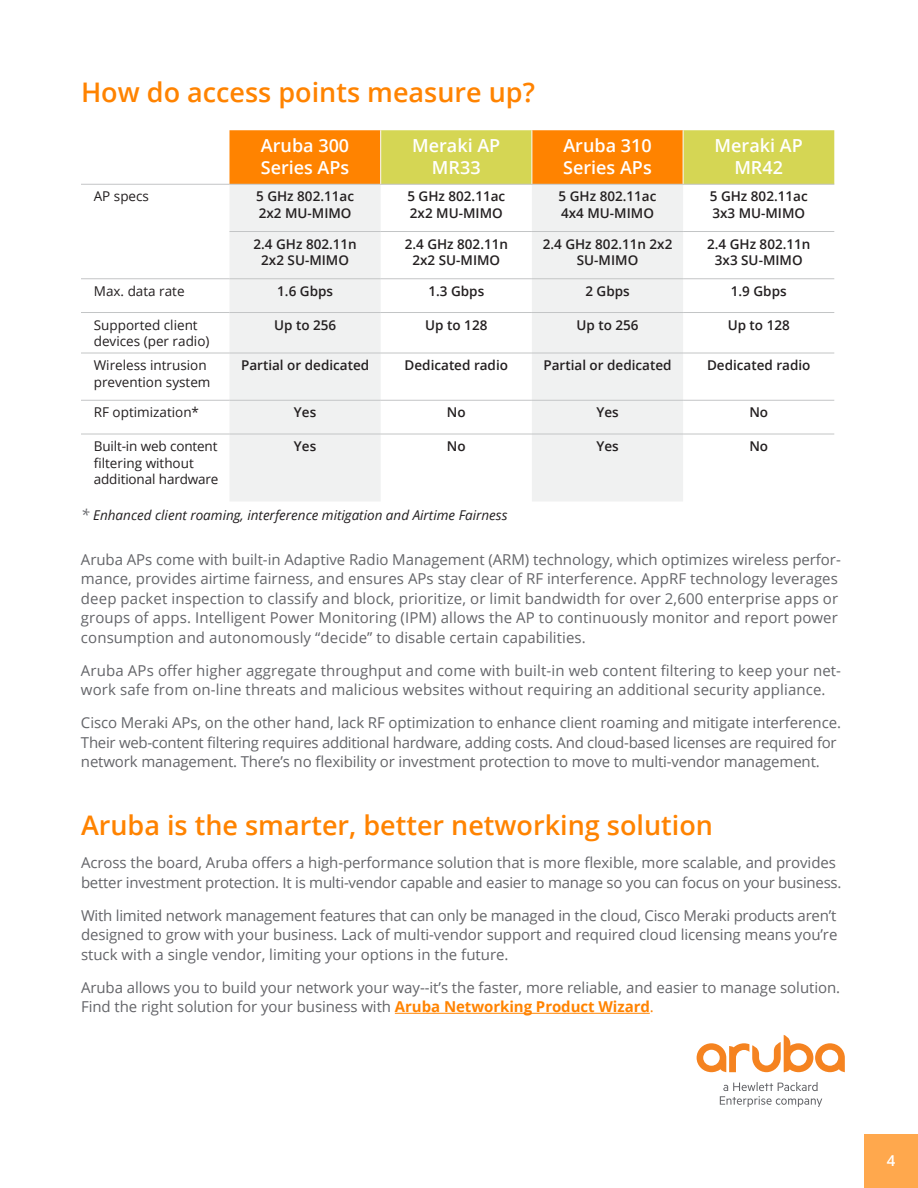
<style>
.page{position:relative;width:918px;height:1188px;background:#fff}
.page>*{position:absolute;margin:0;border:0;box-sizing:border-box;transform-origin:0 0}
.t1{font:600 27px "Open Sans";color:#ff8300}
.t2{font:600 18px/21.6px "Open Sans";color:#fff}
.t3{font:15px/19.5px "Open Sans";letter-spacing:-.005em;color:#646569}
.t4{font:600 15px "Open Sans";color:#fff}
.t5{font:600 13.5px/16.5px "Open Sans";color:#231f20}
.t6{font:13.5px/16.5px "Open Sans";color:#231f20}
.t7{font:italic 13.5px "Open Sans";color:#231f20}
.s1{font-size:15px;color:#646569}
.s2{font-weight:700;color:#ff8300}
.s3{color:#ff8300}
</style>
<div class="page">
<div style="left:864px;top:1134px;width:54px;height:54px;background:#ffa84d"></div>
<svg style="left:230px;top:130px;width:604px;height:54px;background:#e9ad2c"></svg>
<svg style="left:230px;top:185px;width:453px;height:316px;fill:#f0f1f1"></svg>
<hr style="left:81px;top:184px;width:149px;height:1px;background:#c3c5c6">
<hr style="left:230px;top:184px;width:151px;height:1px;background:#c3c5c6">
<hr style="left:381px;top:184px;width:151px;height:1px;background:#c3c5c6">
<hr style="left:532px;top:184px;width:151px;height:1px;background:#c3c5c6">
<hr style="left:683px;top:184px;width:151px;height:1px;background:#c3c5c6">
<hr style="left:230px;top:231px;width:151px;height:1px;background:#c3c5c6">
<hr style="left:381px;top:231px;width:151px;height:1px;background:#c3c5c6">
<hr style="left:532px;top:231px;width:151px;height:1px;background:#c3c5c6">
<hr style="left:683px;top:231px;width:151px;height:1px;background:#c3c5c6">
<hr style="left:81px;top:278px;width:149px;height:1px;background:#c3c5c6">
<hr style="left:230px;top:278px;width:151px;height:1px;background:#c3c5c6">
<hr style="left:381px;top:278px;width:151px;height:1px;background:#c3c5c6">
<hr style="left:532px;top:278px;width:151px;height:1px;background:#c3c5c6">
<hr style="left:683px;top:278px;width:151px;height:1px;background:#c3c5c6">
<hr style="left:81px;top:312px;width:149px;height:1px;background:#c3c5c6">
<hr style="left:230px;top:312px;width:151px;height:1px;background:#c3c5c6">
<hr style="left:381px;top:312px;width:151px;height:1px;background:#c3c5c6">
<hr style="left:532px;top:312px;width:151px;height:1px;background:#c3c5c6">
<hr style="left:683px;top:312px;width:151px;height:1px;background:#c3c5c6">
<hr style="left:81px;top:353px;width:149px;height:1px;background:#c3c5c6">
<hr style="left:230px;top:353px;width:151px;height:1px;background:#c3c5c6">
<hr style="left:381px;top:353px;width:151px;height:1px;background:#c3c5c6">
<hr style="left:532px;top:353px;width:151px;height:1px;background:#c3c5c6">
<hr style="left:683px;top:353px;width:151px;height:1px;background:#c3c5c6">
<hr style="left:81px;top:400px;width:149px;height:1px;background:#c3c5c6">
<hr style="left:230px;top:400px;width:151px;height:1px;background:#c3c5c6">
<hr style="left:381px;top:400px;width:151px;height:1px;background:#c3c5c6">
<hr style="left:532px;top:400px;width:151px;height:1px;background:#c3c5c6">
<hr style="left:683px;top:400px;width:151px;height:1px;background:#c3c5c6">
<hr style="left:81px;top:434px;width:149px;height:1px;background:#c3c5c6">
<hr style="left:230px;top:434px;width:151px;height:1px;background:#c3c5c6">
<hr style="left:381px;top:434px;width:151px;height:1px;background:#c3c5c6">
<hr style="left:532px;top:434px;width:151px;height:1px;background:#c3c5c6">
<hr style="left:683px;top:434px;width:151px;height:1px;background:#c3c5c6">
<hr style="left:380px;top:130px;width:1px;height:54px;background:#f7f8f8">
<hr style="left:532px;top:130px;width:1px;height:54px;background:#f7f8f8">
<hr style="left:683px;top:130px;width:1px;height:54px;background:#f7f8f8">
<hr style="left:395px;top:1013px;width:255px;height:1px;background:#ff8300">
<svg style="left:720px;top:1082px;width:102px;height:25px"></svg>
<svg style="left:697px;top:1035px;width:148px;height:37px"></svg>
<h1 class="t1" style="left:81px;top:73px;width:455px">How do access points measure up?</h1>
<p class="t2" style="left:261px;top:134px;width:90px">Aruba 300<br>Series APs</p>
<p class="t2" style="left:412px;top:134px;width:90px;text-align:center">Meraki AP<br>MR33</p>
<p class="t2" style="left:563px;top:134px;width:90px">Aruba 310<br>Series APs</p>
<p class="t2" style="left:715px;top:134px;width:90px;text-align:center">Meraki AP<br>MR42</p>
<p class="t6" style="left:94px;top:188px;width:57px">AP specs</p>
<p class="t5" style="left:256px;top:188px;width:99px">5 GHz 802.11ac<br>2x2 MU-MIMO</p>
<p class="t5" style="left:407px;top:188px;width:99px">5 GHz 802.11ac<br>2x2 MU-MIMO</p>
<p class="t5" style="left:559px;top:188px;width:99px">5 GHz 802.11ac<br>4x4 MU-MIMO</p>
<p class="t5" style="left:710px;top:188px;width:99px">5 GHz 802.11ac<br>3x3 MU-MIMO</p>
<p class="t5" style="left:253px;top:235px;width:105px;text-align:center">2.4 GHz 802.11n<br>2x2 SU-MIMO</p>
<p class="t5" style="left:405px;top:235px;width:105px;text-align:center">2.4 GHz 802.11n<br>2x2 SU-MIMO</p>
<p class="t5" style="left:543px;top:235px;width:131px;text-align:center">2.4 GHz 802.11n 2x2<br>SU-MIMO</p>
<p class="t5" style="left:707px;top:235px;width:105px;text-align:center">2.4 GHz 802.11n<br>3x3 SU-MIMO</p>
<p class="t6" style="left:94px;top:282px;width:92px">Max. data rate</p>
<p class="t5" style="left:277px;top:282px;width:57px">1.6 Gbps</p>
<p class="t5" style="left:428px;top:282px;width:57px">1.3 Gbps</p>
<p class="t5" style="left:585px;top:282px;width:46px">2 Gbps</p>
<p class="t5" style="left:731px;top:282px;width:57px">1.9 Gbps</p>
<p class="t6" style="left:94px;top:316px;width:117px">Supported client devices (per radio)</p>
<p class="t5" style="left:274px;top:316px;width:64px">Up to 256</p>
<p class="t5" style="left:425px;top:316px;width:64px">Up to 128</p>
<p class="t5" style="left:577px;top:316px;width:64px">Up to 256</p>
<p class="t5" style="left:728px;top:316px;width:64px">Up to 128</p>
<p class="t6" style="left:94px;top:357px;width:118px">Wireless intrusion prevention system</p>
<p class="t5" style="left:241px;top:357px;width:130px">Partial or dedicated</p>
<p class="t5" style="left:405px;top:357px;width:105px">Dedicated radio</p>
<p class="t5" style="left:544px;top:357px;width:130px">Partial or dedicated</p>
<p class="t5" style="left:707px;top:357px;width:105px">Dedicated radio</p>
<p class="t6" style="left:94px;top:404px;width:107px">RF optimization*</p>
<p class="t5" style="left:294px;top:404px;width:24px">Yes</p>
<p class="t5" style="left:447px;top:404px;width:20px">No</p>
<p class="t5" style="left:596px;top:404px;width:24px">Yes</p>
<p class="t5" style="left:749px;top:404px;width:20px">No</p>
<p class="t6" style="left:94px;top:438px;width:126px">Built-in web content filtering without additional hardware</p>
<p class="t5" style="left:294px;top:438px;width:24px">Yes</p>
<p class="t5" style="left:447px;top:438px;width:20px">No</p>
<p class="t5" style="left:596px;top:438px;width:24px">Yes</p>
<p class="t5" style="left:749px;top:438px;width:20px">No</p>
<p class="t7" style="left:81px;top:506px;width:428px"><span class="s1">*</span> Enhanced client roaming, interference mitigation and Airtime Fairness</p>
<p class="t3" style="left:81px;top:549px;width:761px">Aruba APs come with built-in Adaptive Radio Management (ARM) technology, which optimizes wireless perfor&shy;mance, provides airtime fairness, and ensures APs stay clear of RF interference. AppRF technology leverages deep packet inspection to classify and block, prioritize, or limit bandwidth for over 2,600 enterprise apps or groups of apps. Intelligent Power Monitoring (IPM) allows the AP to continuously monitor and report power consumption and autonomously “decide” to disable certain capabilities.</p>
<p class="t3" style="left:81px;top:660px;width:762px">Aruba APs offer higher aggregate throughput and come with built-in web content filtering to keep your net&shy;work safe from on-line threats and malicious websites without requiring an additional security appliance.</p>
<p class="t3" style="left:81px;top:713px;width:762px">Cisco Meraki APs, on the other hand, lack RF optimization to enhance client roaming and mitigate interference.<br>Their web-content filtering requires additional hardware, adding costs. And cloud-based licenses are required for network management. There’s no flexibility or investment protection to move to multi-vendor management.</p>
<h1 class="t1" style="left:81px;top:807px;width:634px">Aruba is the smarter, better networking solution</h1>
<p class="t3" style="left:81px;top:853px;width:762px">Across the board, Aruba offers a high-performance solution that is more flexible, more scalable, and provides better investment protection. It is multi-vendor capable and easier to manage so you can focus on your business.</p>
<p class="t3" style="left:81px;top:905px;width:758px;text-align:justify">With limited network management features that can only be managed in the cloud, Cisco Meraki products aren’t designed to grow with your business. Lack of multi-vendor support and required cloud licensing means you’re stuck with a single vendor, limiting your options in the future.</p>
<p class="t3" style="left:81px;top:977px;width:761px">Aruba allows you to build your network your way--it’s the faster, more reliable, and easier to manage solution.<br>Find the right solution for your business with <span class="s2">Aruba Networking Product Wizard</span><span class="s3">.</span></p>
<p class="t4" style="left:887px;top:1150px;width:10px">4</p>
</div>
